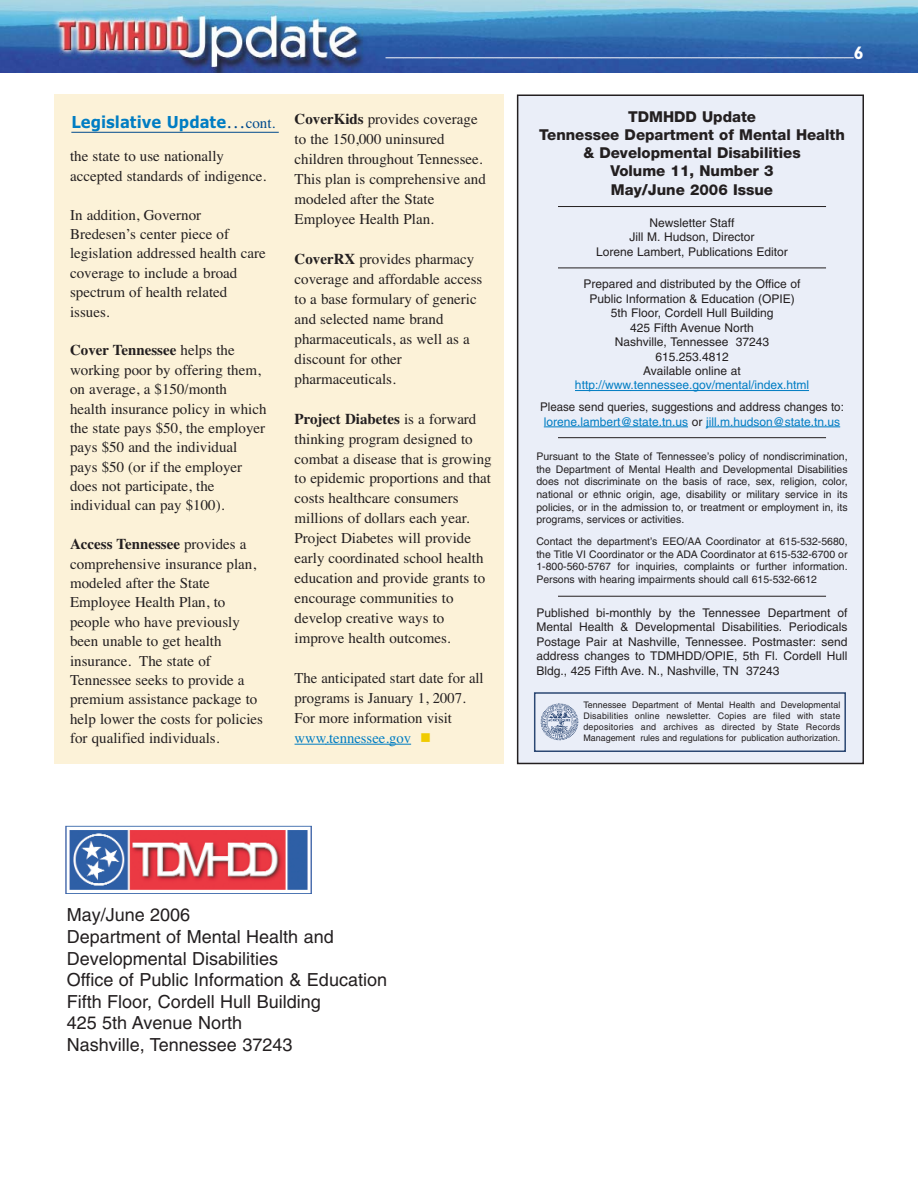
<style>
.page{position:relative;width:918px;height:1188px;background:#fff}
.page>*{position:absolute;margin:0;border:0;box-sizing:border-box;transform-origin:0 0}
.t1{font:18px/21.6px "Helvetica";color:#231f20}
.t2{font:700 18px "Gill Sans";color:#fff}
.t3{font:700 16.5px "Verdana";color:#007dc3;scale:.9 1}
.t4{font:15px/19.4px "Times";color:#231f20}
.t5{font:800 15px/18px "Helvetica Neue";color:#231f20;text-align:center}
.t6{font:15px "Times";color:#007dc3}
.t7{font:12px/14.4px "Helvetica";color:#231f20;text-align:center}
.t8{font:12px/14.4px "Helvetica";color:#231f20;text-align:center;scale:.96 1}
.t9{font:12px "Helvetica";color:#007dc3}
.t10{font:10.5px/12.6px "Helvetica";color:#231f20;text-align:justify}
.t11{font:9px/10.8px "Helvetica";color:#231f20;text-align:justify}
.s1{font-family:"Times";font-weight:400;font-size:19.5px;color:#004a8d}
.s2{font-family:"Times";font-weight:400;font-size:15px;color:#004a8d}
.s3{font-weight:700}
.s4{color:#007dc3}
</style>
<div class="page">
<img style="left:0;top:0;width:918px;height:73px">
<div style="left:518px;top:95px;width:345px;height:668px;background:#eaeef8"></div>
<div style="left:517px;top:94px;width:347px;height:670px;border:2px solid #231f20"></div>
<hr style="left:558px;top:206px;width:268px;height:1px;background:#231f20">
<hr style="left:558px;top:268px;width:268px;height:1px;background:#231f20">
<hr style="left:575px;top:390px;width:56px;height:1px;background:#007dc3">
<hr style="left:630px;top:390px;width:179px;height:1px;background:#007dc3">
<hr style="left:544px;top:427px;width:144px;height:1px;background:#007dc3">
<hr style="left:706px;top:427px;width:134px;height:1px;background:#007dc3">
<hr style="left:558px;top:437px;width:268px;height:1px;background:#231f20">
<hr style="left:558px;top:596px;width:268px;height:1px;background:#231f20">
<img style="left:540px;top:703px;width:38px;height:37px">
<div style="left:534px;top:692px;width:312px;height:60px;border:2px solid #2b4773"></div>
<img style="left:65px;top:826px;width:247px;height:68px">
<div style="left:54px;top:94px;width:450px;height:670px;background:#fcf2d8"></div>
<hr style="left:295px;top:744px;width:31px;height:1px;background:#007dc3">
<hr style="left:325px;top:744px;width:86px;height:1px;background:#007dc3">
<hr style="left:71px;top:132px;width:208px;height:1px;background:#004a8d">
<p class="t2" style="left:386px;top:44px;width:479px">____________________________________________________6</p>
<p class="t3" style="left:71px;top:115px;width:228px">Legislative Update<span class="s1">…</span><span class="s2">cont.</span></p>
<p class="t4" style="left:70px;top:148px;width:198px">the state to use nationally accepted standards of indigence.</p>
<p class="t4" style="left:70px;top:206px;width:197px">In addition, Governor<br>Bredesen’s center piece of legislation addressed health care coverage to include a broad spectrum of health related issues.</p>
<p class="t4" style="left:70px;top:342px;width:198px"><span class="s3">Cover Tennessee</span> helps the working poor by offering them, on average, a $150/month health insurance policy in which the state pays $50, the employer pays $50 and the individual pays $50 (or if the employer does not participate, the individual can pay $100).</p>
<p class="t4" style="left:70px;top:536px;width:195px"><span class="s3">Access Tennessee</span> provides a comprehensive insurance plan, modeled after the State<br>Employee Health Plan, to people who have previously been unable to get health insurance. The state of<br>Tennessee seeks to provide a premium assistance package to help lower the costs for policies for qualified individuals.</p>
<p class="t4" style="left:295px;top:111px;width:193px;line-height:20px"><span class="s3">CoverKids</span> provides coverage to the 150,000 uninsured children throughout Tennessee.<br>This plan is comprehensive and modeled after the State<br>Employee Health Plan.</p>
<p class="t4" style="left:295px;top:250px;width:189px;line-height:20px"><span class="s3">CoverRX</span> provides pharmacy coverage and affordable access to a base formulary of generic and selected name brand pharmaceuticals, as well as a discount for other pharmaceuticals.</p>
<p class="t4" style="left:295px;top:410px;width:199px;line-height:20px"><span class="s3">Project Diabetes</span> is a forward thinking program designed to combat a disease that is growing to epidemic proportions and that costs healthcare consumers millions of dollars each year.<br>Project Diabetes will provide early coordinated school health education and provide grants to encourage communities to develop creative ways to improve health outcomes.</p>
<p class="t4" style="left:295px;top:670px;width:191px;line-height:20px">The anticipated start date for all programs is January 1, 2007.<br>For more information visit</p>
<p class="t6" style="left:295px;top:733px;width:118px">www.tennessee.gov</p>
<p class="t5" style="left:539px;top:109px;width:307px">TDMHDD Update<br>Tennessee Department of Mental Health &amp; Developmental Disabilities<br>Volume 11, Number 3<br>May/June 2006 Issue</p>
<p class="t7" style="left:596px;top:217px;width:193px">Newsletter Staff<br>Jill M. Hudson, Director<br>Lorene Lambert, Publications Editor</p>
<p class="t7" style="left:583px;top:278px;width:219px">Prepared and distributed by the Office of<br>Public Information &amp; Education (OPIE)<br>5th Floor, Cordell Hull Building<br>425 Fifth Avenue North<br>Nashville, Tennessee 37243<br>615.253.4812<br>Available online at</p>
<p class="t9" style="left:575px;top:381px;width:236px">http://www.tennessee.gov/mental/index.html</p>
<p class="t8" style="left:540px;top:401px;width:318px">Please send queries, suggestions and address changes to: <span class="s4">lorene.lambert@state.tn.us</span> or <span class="s4">jill.m.hudson@state.tn.us</span></p>
<p class="t10" style="left:536px;top:451px;width:313px">Pursuant to the State of Tennessee’s policy of nondiscrimination, the Department of Mental Health and Developmental Disabilities does not discriminate on the basis of race, sex, religion, color, national or ethnic origin, age, disability or military service in its policies, or in the admission to, or treatment or employment in, its programs, services or activities.</p>
<p class="t10" style="left:536px;top:536px;width:313px">Contact the department’s EEO/AA Coordinator at 615-532-5680, the Title VI Coordinator or the ADA Coordinator at 615-532-6700 or 1-800-560-5767 for inquiries, complaints or further information.<br>Persons with hearing impairments should call 615-532-6612</p>
<p class="t7" style="left:536px;top:607px;width:313px;text-align:justify">Published bi-monthly by the Tennessee Department of Mental Health &amp; Developmental Disabilities. Periodicals Postage Pair at Nashville, Tennessee. Postmaster: send address changes to TDMHDD/OPIE, 5th Fl. Cordell Hull Bldg., 425 Fifth Ave. N., Nashville, TN 37243</p>
<p class="t11" style="left:583px;top:700px;width:258px">Tennessee Department of Mental Health and Developmental Disabilities online newsletter. Copies are filed with state depositories and archives as directed by State Records Management rules and regulations for publication authorization.</p>
<p class="t1" style="left:67px;top:906px;width:322px">May/June 2006<br>Department of Mental Health and<br>Developmental Disabilities<br>Office of Public Information &amp; Education<br>Fifth Floor, Cordell Hull Building<br>425 5th Avenue North<br>Nashville, Tennessee 37243</p>
</div>
